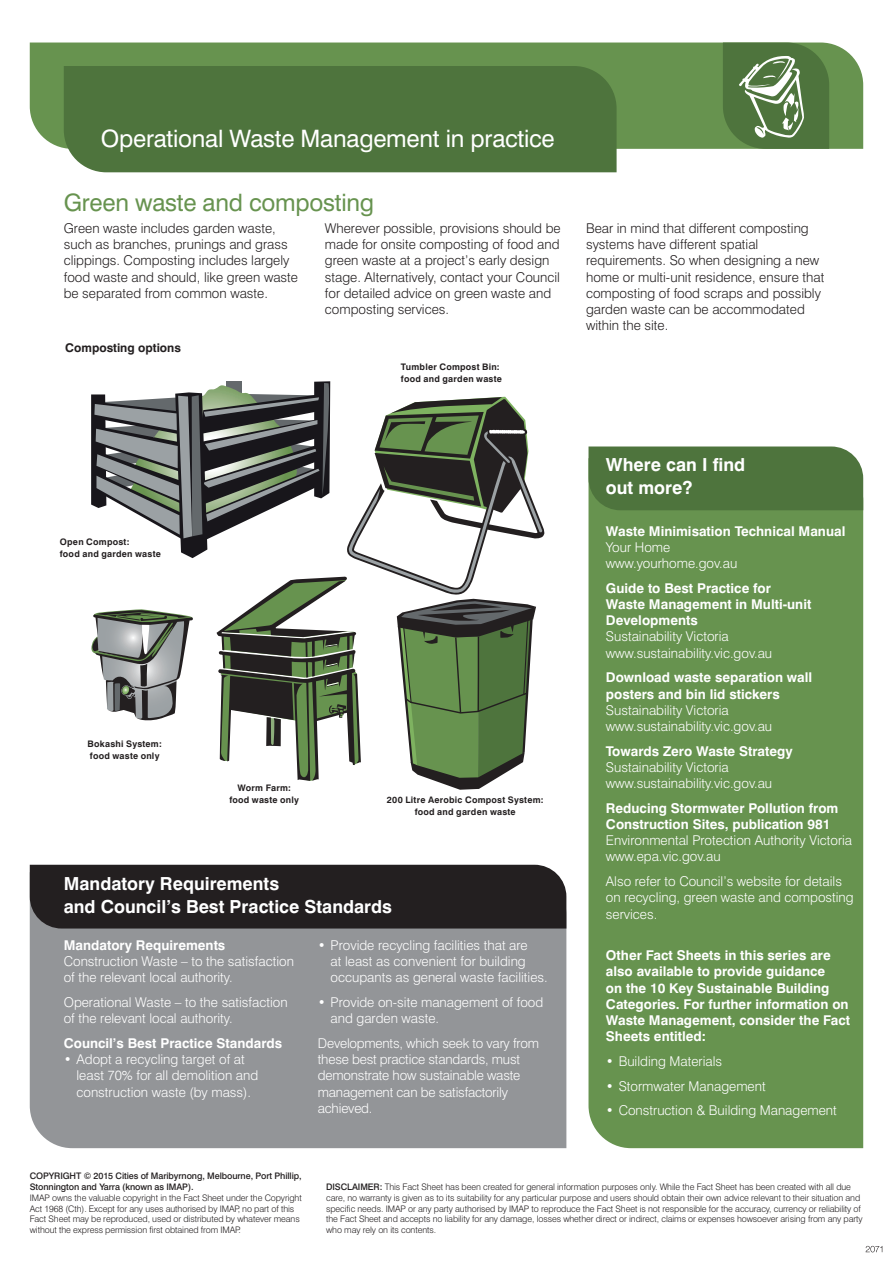
<style>
.page{position:relative;width:893px;height:1263px;background:#fff}
.page>*{position:absolute;margin:0;border:0;box-sizing:border-box;transform-origin:0 0}
.t1{font:24px "Swiss 721 BT";letter-spacing:-.01em;color:#fff}
.sub_heading{font:24px "Swiss 721 BT";letter-spacing:-.01em;color:#67934f}
.t2{font:700 18px/22.5px "Swiss 721 BT";color:#fff}
.body_text{font:700 13.5px/16.2px "Swiss 721 BT";color:#fff}
.body_text-2{font:300 13.5px/16.2px "Swiss 721 BT";color:#231f20}
.bullet_points{font:300 13.5px/16.2px "Swiss 721 BT";color:#fff}
.body_text-3{font:300 13.5px/16.2px "Swiss 721 BT";color:#fff}
.body_text-4{font:700 12px "Swiss 721 BT";color:#231f20}
.t3{font:300 9px/10.8px "Swiss 721 BT";letter-spacing:-.01em;color:#231f20}
.body_text-5{font:700 9px/12px "Swiss 721 BT";letter-spacing:.025em;color:#231f20}
.t4{font:500 9px/10.8px "Swiss 721 BT";letter-spacing:-.01em;color:#231f20}
.s1{font-weight:700}
.s2{font-weight:300}
.s3{font-weight:500}
</style>
<div class="page">
<div style="left:30px;top:928px;width:536px;height:220px;background:#939598"></div>
<div style="left:30px;top:865px;width:536px;height:63px;background:#231f20"></div>
<div style="left:588px;top:510px;width:275px;height:638px;background:#67934f"></div>
<div style="left:588px;top:446px;width:275px;height:64px;background:#4e743d"></div>
<div style="left:30px;top:43px;width:833px;height:106px;background:#67934f"></div>
<div style="left:64px;top:66px;width:553px;height:106px;background:#4e743d"></div>
<svg style="left:723px;top:43px;width:106px;height:106px;background:#668857"></svg>
<svg style="left:91px;top:381px;width:453px;height:409px"></svg>
<svg style="left:866px;top:1246px;width:16px;height:6px"></svg>
<p class="t1" style="left:101px;top:124px;width:455px">Operational Waste Management in practice</p>
<p class="sub_heading" style="left:64px;top:187px;width:312px">Green waste and composting</p>
<p class="body_text-2" style="left:64px;top:220px;width:236px">Green waste includes garden waste, such as branches, prunings and grass clippings. Composting includes largely food waste and should, like green waste be separated from common waste.</p>
<p class="body_text-2" style="left:325px;top:220px;width:237px">Wherever possible, provisions should be made for onsite composting of food and green waste at a project’s early design stage. Alternatively, contact your Council for detailed advice on green waste and composting services.</p>
<p class="body_text-2" style="left:586px;top:220px;width:240px">Bear in mind that different composting systems have different spatial requirements. So when designing a new home or multi-unit residence, ensure that composting of food scraps and possibly garden waste can be accommodated within the site.</p>
<p class="body_text-4" style="left:65px;top:340px;width:117px">Composting options</p>
<p class="body_text-5" style="left:60px;top:536px;width:102px">Open Compost:<br>food and garden waste</p>
<p class="body_text-5" style="left:88px;top:738px;width:76px">Bokashi System: food waste only</p>
<p class="body_text-5" style="left:229px;top:782px;width:71px;text-align:center">Worm Farm: food waste only</p>
<p class="body_text-5" style="left:401px;top:360px;width:102px">Tumbler Compost Bin: food and garden waste</p>
<p class="body_text-5" style="left:387px;top:794px;width:158px;text-align:center">200 Litre Aerobic Compost System: food and garden waste</p>
<p class="t2" style="left:64px;top:872px;width:330px">Mandatory Requirements<br>and Council’s Best Practice Standards</p>
<p class="body_text-3" style="left:64px;top:937px;width:232px"><span class="s1">Mandatory Requirements<br></span>Construction Waste – to the satisfaction of the relevant local authority.</p>
<p class="body_text-3" style="left:64px;top:994px;width:225px">Operational Waste – to the satisfaction of the relevant local authority.</p>
<p class="body_text" style="left:64px;top:1035px;width:220px">Council’s Best Practice Standards</p>
<p class="bullet_points" style="left:77px;top:1051px;width:183px;text-indent:-13px">• Adopt a recycling target of at least 70% for all demolition and construction waste (by mass).</p>
<p class="bullet_points" style="left:331px;top:937px;width:219px;text-indent:-13px">• Provide recycling facilities that are<br>at least as convenient for building occupants as general waste facilities.</p>
<p class="bullet_points" style="left:331px;top:994px;width:214px;text-indent:-13px">• Provide on-site management of food and garden waste.</p>
<p class="bullet_points" style="left:318px;top:1035px;width:223px">Developments, which seek to vary from these best practice standards, must demonstrate how sustainable waste management can be satisfactorily achieved.</p>
<p class="t2" style="left:606px;top:453px;width:141px">Where can I find out more?</p>
<p class="body_text" style="left:606px;top:523px;width:241px">Waste Minimisation Technical Manual<br><span class="s2">Your Home<br>www.yourhome.gov.au</span></p>
<p class="body_text" style="left:606px;top:580px;width:207px">Guide to Best Practice for<br>Waste Management in Multi-unit<br>Developments<br><span class="s2">Sustainability Victoria www.sustainability.vic.gov.au</span></p>
<p class="body_text" style="left:606px;top:669px;width:208px">Download waste separation wall posters and bin lid stickers<br><span class="s2">Sustainability Victoria www.sustainability.vic.gov.au</span></p>
<p class="body_text-3" style="left:606px;top:743px;width:188px"><span class="s1">Towards Zero Waste Strategy<br></span>Sustainability Victoria www.sustainability.vic.gov.au</p>
<p class="body_text" style="left:606px;top:800px;width:248px">Reducing Stormwater Pollution from Construction Sites, publication 981<br><span class="s2">Environmental Protection Authority Victoria www.epa.vic.gov.au</span></p>
<p class="body_text-3" style="left:606px;top:873px;width:249px">Also refer to Council’s website for details on recycling, green waste and composting services.</p>
<p class="body_text" style="left:606px;top:947px;width:246px">Other Fact Sheets in this series are also available to provide guidance<br>on the 10 Key Sustainable Building Categories. For further information on Waste Management, consider the Fact Sheets entitled:</p>
<p class="bullet_points" style="left:606px;top:1053px;width:118px">• Building Materials</p>
<p class="bullet_points" style="left:606px;top:1077px;width:161px">• Stormwater Management</p>
<p class="bullet_points" style="left:606px;top:1102px;width:232px">• Construction &amp; Building Management</p>
<p class="t4" style="left:30px;top:1170px;width:273px">COPYRIGHT © 2015 Cities of Maribyrnong, Melbourne, Port Phillip,<br>Stonnington and Yarra (known as IMAP).</p>
<p class="t3" style="left:30px;top:1192px;width:274px">IMAP owns the valuable copyright in the Fact Sheet under the Copyright Act 1968 (Cth). Except for any uses authorised by IMAP, no part of this Fact Sheet may be reproduced, used or distributed by whatever means without the express permission first obtained from IMAP.</p>
<p class="t3" style="left:326px;top:1181px;width:538px"><span class="s3">DISCLAIMER:</span> This Fact Sheet has been created for general information purposes only. While the Fact Sheet has been created with all due care, no warranty is given as to its suitability for any particular purpose and users should obtain their own advice relevant to their situation and specific needs. IMAP or any party authorised by IMAP to reproduce the Fact Sheet is not responsible for the accuracy, currency or reliability of the Fact Sheet and accepts no liability for any damage, losses whether direct or indirect, claims or expenses howsoever arising from any party who may rely on its contents.</p>
</div>
